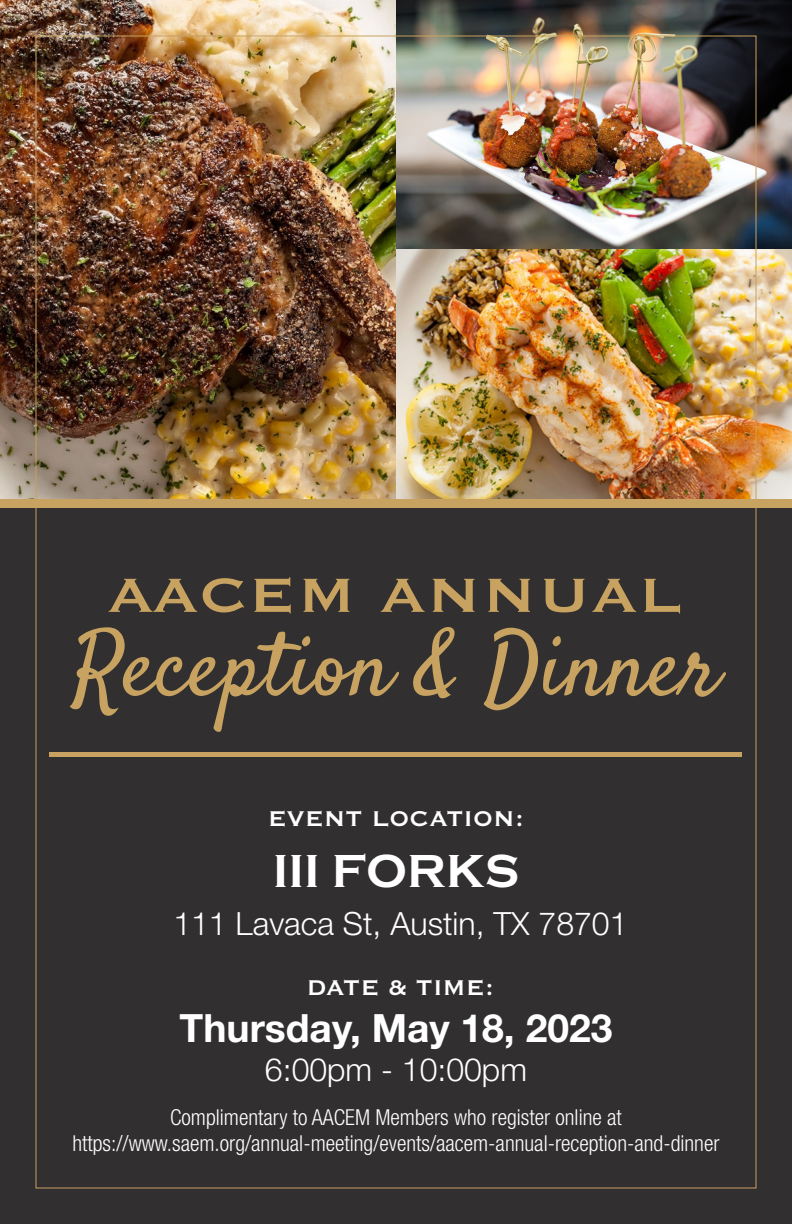
<style>
.page{position:relative;width:792px;height:1224px;background:#fff}
.page>*{position:absolute;margin:0;border:0;box-sizing:border-box;transform-origin:0 0}
.t1{font:90px "Satisfy";color:#c7a260}
.t2{font:700 63px "Copperplate Gothic BT";letter-spacing:.02em;color:#c7a260;scale:1.11 1}
.t3{font:700 48px "Copperplate";color:#fff}
.t4{font:700 39px "Helvetica Neue LT Std";color:#fff}
.t5{font:300 32px "Helvetica Neue LT Std";color:#fff}
.t6{font:700 28px "Copperplate Gothic BT";color:#fff}
.t7{font:300 condensed 22px/26.4px "Helvetica Neue LT Std";color:#fff;text-align:center}
</style>
<div class="page">
<img style="left:0;top:0;width:792px;height:499px">
<div style="left:0;top:508px;width:792px;height:716px;background:#312f30"></div>
<div style="left:0;top:499px;width:792px;height:9px;background:#c7a260"></div>
<hr style="left:50px;top:753px;width:692px;height:4px;background:#c7a260">
<p class="t2" style="left:108px;top:562px;width:520px">AACEM ANNUAL</p>
<p class="t1" style="left:73px;top:610px;width:648px">Reception &amp; Dinner</p>
<p class="t6" style="left:268px;top:804px;width:258px">EVENT LOCATION:</p>
<p class="t3" style="left:273px;top:845px;width:248px">III FORKS</p>
<p class="t5" style="left:173px;top:904px;width:456px">111 Lavaca St, Austin, TX 78701</p>
<p class="t6" style="left:306px;top:973px;width:190px">DATE &amp; TIME:</p>
<p class="t4" style="left:180px;top:1004px;width:434px">Thursday, May 18, 2023</p>
<p class="t5" style="left:265px;top:1050px;width:264px">6:00pm - 10:00pm</p>
<p class="t7" style="left:72px;top:1104px;width:649px">Complimentary to AACEM Members who register online at https://www.saem.org/annual-meeting/events/aacem-annual-reception-and-dinner</p>
</div>
